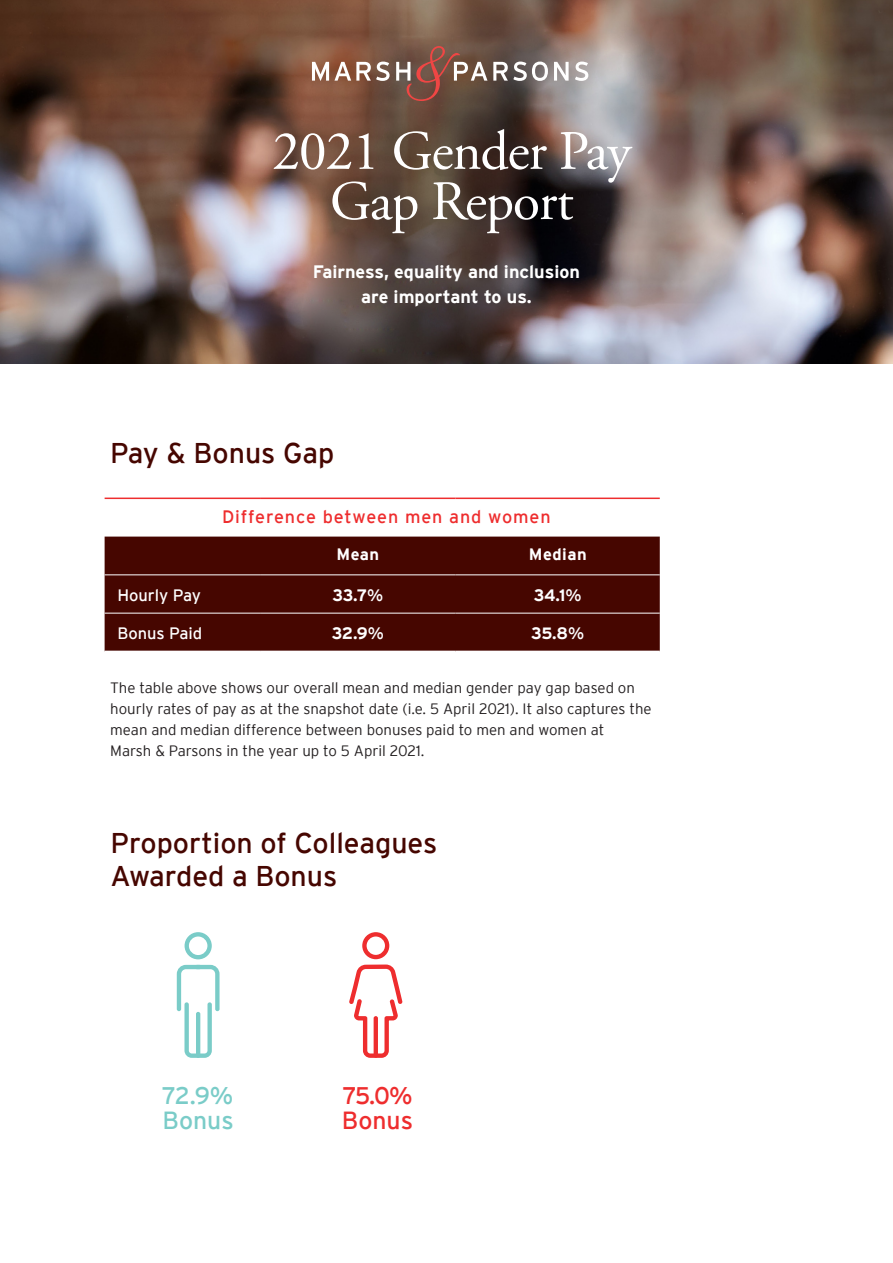
<style>
.page{position:relative;width:893px;height:1263px;background:#fff}
.page>*{position:absolute;margin:0;border:0;box-sizing:border-box;transform-origin:0 0}
.t1{font:55.5px/50.2px "Adobe Garamond Pro";letter-spacing:-.02em;color:#fff;text-align:center}
.t2{font:28.5px/33px "Interstate";color:#460600}
.t3{font:24.75px "Interstate";color:#7accc8}
.t4{font:24.75px "Interstate";color:#ee2d2e}
.t5{font:24px "Interstate";color:#7accc8}
.t6{font:24px "Interstate";color:#ee2d2e}
.t7{font:700 18px/24.8px "Interstate";color:#fff;text-align:center}
.t8{font:18px "Interstate";letter-spacing:.05em;color:#ee2d2e}
.t9{font:700 16.5px "Interstate";letter-spacing:.03em;color:#fff}
.t10{font:16.5px "Interstate";color:#fff}
.t11{font:300 15px/21px "Interstate";color:#231f20}
.s1{font-weight:400}
</style>
<div class="page">
<img style="left:0;top:0;width:893px;height:364px">
<div style="left:105px;top:537px;width:555px;height:114px;background:#460600"></div>
<hr style="left:105px;top:613px;width:155px;height:1px;background:#fff">
<hr style="left:260px;top:613px;width:196px;height:1px;background:#fff">
<hr style="left:456px;top:613px;width:204px;height:1px;background:#fff">
<hr style="left:105px;top:574px;width:155px;height:1px;background:#fff">
<hr style="left:260px;top:574px;width:196px;height:1px;background:#fff">
<hr style="left:456px;top:574px;width:204px;height:1px;background:#fff">
<hr style="left:105px;top:498px;width:155px;height:1px;background:#ee2d2e">
<hr style="left:260px;top:498px;width:196px;height:1px;background:#ee2d2e">
<hr style="left:456px;top:498px;width:204px;height:1px;background:#ee2d2e">
<svg style="left:176px;top:932px;width:44px;height:126px"></svg>
<div style="left:196px;top:1012px;width:4px;height:46px;border:2px solid #7accc8"></div>
<svg style="left:349px;top:932px;width:54px;height:126px"></svg>
<div style="left:374px;top:1016px;width:4px;height:42px;border:2px solid #ee2d2e"></div>
<svg style="left:312px;top:62px;width:78px;height:19px"></svg>
<svg style="left:554px;top:62px;width:15px;height:19px"></svg>
<svg style="left:493px;top:62px;width:55px;height:19px"></svg>
<svg style="left:575px;top:62px;width:13px;height:19px"></svg>
<svg style="left:396px;top:46px;width:91px;height:55px;background:#815d50"></svg>
<p class="t1" style="left:272px;top:128px;width:360px">2021 Gender Pay<br>Gap Report</p>
<p class="t7" style="left:313px;top:259px;width:269px">Fairness, equality and inclusion are important to us.</p>
<p class="t2" style="left:110px;top:436px;width:226px">Pay &amp; Bonus Gap</p>
<p class="t8" style="left:222px;top:507px;width:330px">Difference between men and women</p>
<p class="t9" style="left:336px;top:545px;width:44px">Mean</p>
<p class="t9" style="left:529px;top:545px;width:59px">Median</p>
<p class="t10" style="left:117px;top:585px;width:85px">Hourly Pay</p>
<p class="t9" style="left:332px;top:585px;width:52px">33.7<span class="s1">%</span></p>
<p class="t9" style="left:534px;top:585px;width:50px">34.1<span class="s1">%</span></p>
<p class="t10" style="left:117px;top:624px;width:86px">Bonus Paid</p>
<p class="t9" style="left:332px;top:624px;width:54px">32.9<span class="s1">%</span></p>
<p class="t9" style="left:531px;top:624px;width:55px">35.8<span class="s1">%</span></p>
<p class="t11" style="left:110px;top:677px;width:543px">The table above shows our overall mean and median gender pay gap based on hourly rates of pay as at the snapshot date (i.e. 5 April 2021). It also captures the mean and median difference between bonuses paid to men and women at<br>Marsh &amp; Parsons in the year up to 5 April 2021.</p>
<p class="t2" style="left:111px;top:826px;width:328px">Proportion of Colleagues<br>Awarded a Bonus</p>
<p class="t5" style="left:162px;top:1082px;width:73px">72.9%</p>
<p class="t3" style="left:163px;top:1106px;width:73px">Bonus</p>
<p class="t6" style="left:343px;top:1082px;width:71px">75.0%</p>
<p class="t4" style="left:342px;top:1106px;width:73px">Bonus</p>
</div>
